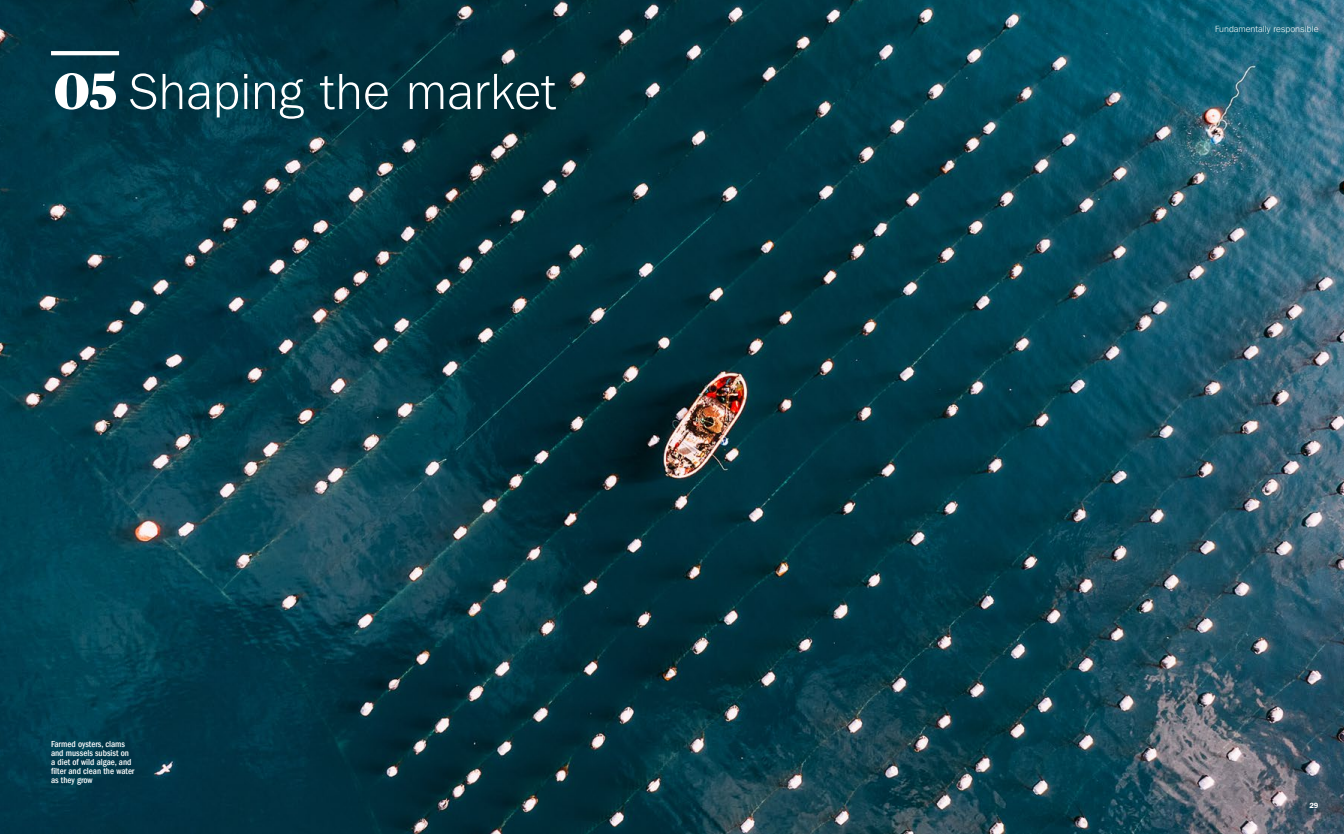
<style>
.page{position:relative;width:1344px;height:834px;background:#fff}
.page>*{position:absolute;margin:0;border:0;box-sizing:border-box;transform-origin:0 0}
.t1{font:300 51px "ITC Frank Gofor Ameriprise";color:#fff}
.t2{font:500 condensed 9px/9px "ITC Frank Gofor Ameriprise";color:#fff}
.t3{font:300 9px "ITC Frank Gofor Ameriprise";color:#fff}
.t4{font:7.5px "ITC Frank Gofor Ameriprise Dm";color:#fff}
.s1{font-family:"Publico Headline";font-weight:900}
</style>
<div class="page">
<img style="left:0;top:0;width:1344px;height:833px">
<svg style="left:51px;top:51px;width:68px;height:4px"></svg>
<p class="t1" style="left:53px;top:63px;width:504px"><span class="s1">05</span> Shaping the market</p>
<p class="t2" style="left:51px;top:739px;width:85px">Farmed oysters, clams and mussels subsist on a diet of wild algae, and filter and clean the water as they grow</p>
<p class="t3" style="left:1215px;top:24px;width:105px">Fundamentally responsible</p>
<p class="t4" style="left:1309px;top:801px;width:10px">29</p>
</div>
